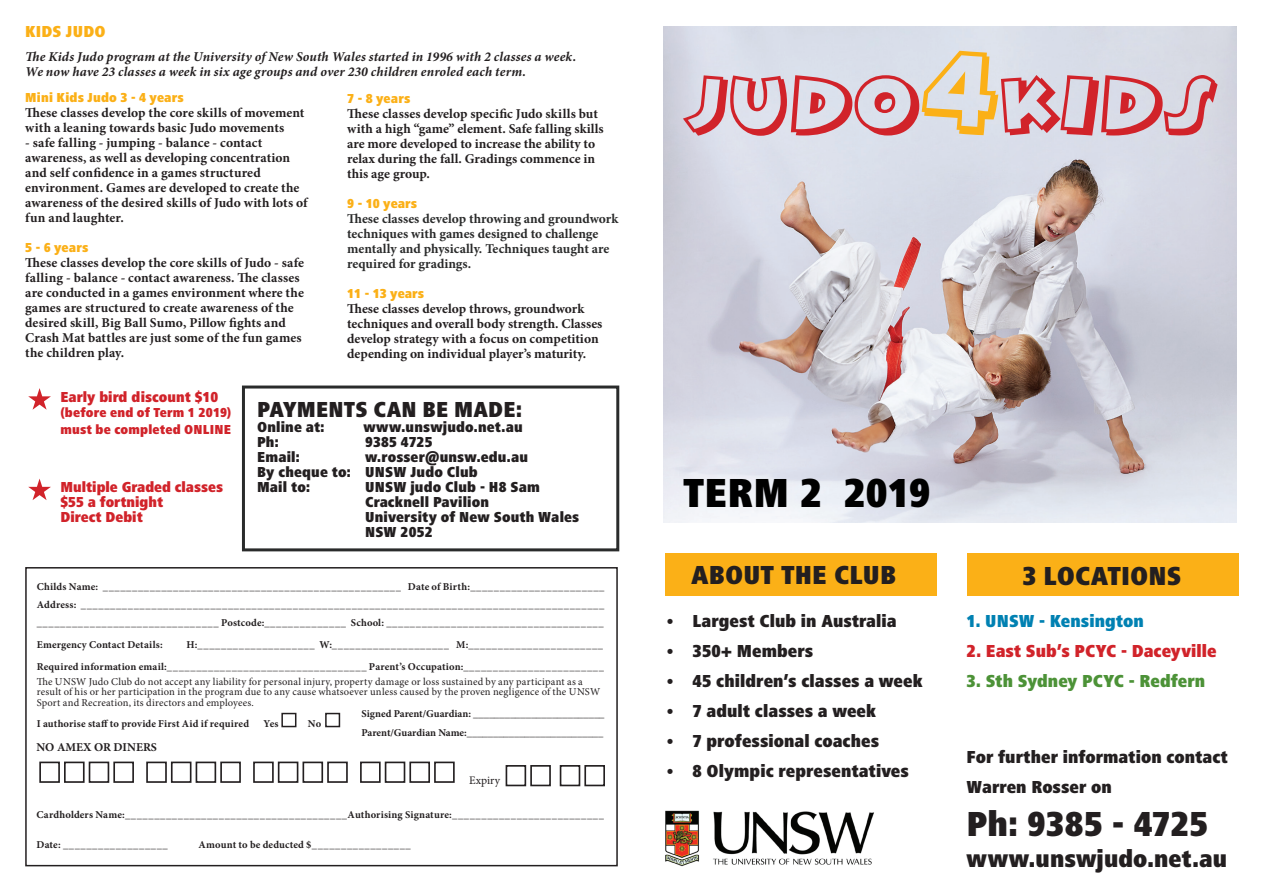
<style>
.page{position:relative;width:1263px;height:893px;background:#fff}
.page>*{position:absolute;margin:0;border:0;box-sizing:border-box;transform-origin:0 0}
.t1{font:75px "Mickey";letter-spacing:-.025em;color:#d1232a}
.t2{font:900 condensed 42px "Frutiger Next Pro";color:#000}
.t3{font:900 condensed 36px "Frutiger Next Pro";color:#231f20}
.t4{font:900 condensed 27px "Frutiger Next Pro";color:#231f20}
.t5{font:900 condensed 24.9px "Frutiger Next Pro";color:#231f20}
.t6{font:900 condensed 22.5px "Frutiger Next Pro";letter-spacing:.005em;color:#231f20}
.t7{font:900 condensed 18px/30px "Frutiger Next Pro";letter-spacing:.005em;color:#231f20}
.t8{font:900 condensed 18px "Frutiger Next Pro";letter-spacing:.005em;color:#d1232a}
.t9{font:900 condensed 18px "Frutiger Next Pro";color:#4c9237}
.t10{font:900 condensed 18px "Frutiger Next Pro";letter-spacing:.005em;color:#0081b2}
.t11{font:900 condensed 16.5px "Frutiger Next Pro";letter-spacing:.01em;color:#fbb017}
.t12{font:900 condensed 15px/15px "Frutiger Next Pro";letter-spacing:.01em;color:#231f20}
.t13{font:900 condensed 15px/15px "Frutiger Next Pro";color:#d1232a}
.t14{font:700 13.5px/15px "Minion Pro";letter-spacing:.005em;color:#231f20}
.t15{font:italic 700 13.5px/15px "Minion Pro";letter-spacing:.015em;color:#231f20}
.t16{font:700 13.5px/15px "Minion Pro";color:#2a2b2b}
.t17{font:900 condensed 13.5px "Frutiger Next Pro";letter-spacing:.01em;color:#fbb017}
.t18{font:900 condensed 13.5px/16.6px "Frutiger Next Pro";letter-spacing:.015em;color:#d1232a}
.t19{font:700 12px "Minion Pro";color:#231f20}
.t20{font:11.55px "Minion Pro";color:#231f20}
.t21{font:10.5px/18px "Minion Pro";letter-spacing:.015em;color:#231f20;text-align:justify}
.t22{font:700 10.5px/19.5px "Minion Pro";letter-spacing:.01em;color:#231f20}
.s1{font-weight:700}
.s2{font-size:105px;color:#fbb017}
</style>
<div class="page">
<div style="left:665px;top:554px;width:272px;height:42px;background:#fbb017"></div>
<div style="left:967px;top:554px;width:271px;height:42px;background:#fbb017"></div>
<div style="left:25px;top:567px;width:593px;height:299px;border:2px solid #231f20"></div>
<div style="left:242px;top:386px;width:377px;height:165px;border:3px solid #2a2b2b"></div>
<div style="left:39px;top:762px;width:21px;height:21px;border:2px solid #231f20"></div>
<div style="left:64px;top:762px;width:21px;height:21px;border:2px solid #231f20"></div>
<div style="left:89px;top:762px;width:20px;height:21px;border:2px solid #231f20"></div>
<div style="left:113px;top:762px;width:21px;height:21px;border:2px solid #231f20"></div>
<div style="left:146px;top:762px;width:21px;height:21px;border:2px solid #231f20"></div>
<div style="left:171px;top:762px;width:20px;height:21px;border:2px solid #231f20"></div>
<div style="left:196px;top:762px;width:20px;height:21px;border:2px solid #231f20"></div>
<div style="left:220px;top:762px;width:21px;height:21px;border:2px solid #231f20"></div>
<div style="left:253px;top:762px;width:21px;height:21px;border:2px solid #231f20"></div>
<div style="left:278px;top:762px;width:20px;height:21px;border:2px solid #231f20"></div>
<div style="left:302px;top:762px;width:21px;height:21px;border:2px solid #231f20"></div>
<div style="left:327px;top:762px;width:21px;height:21px;border:2px solid #231f20"></div>
<div style="left:360px;top:762px;width:21px;height:21px;border:2px solid #231f20"></div>
<div style="left:385px;top:762px;width:20px;height:21px;border:2px solid #231f20"></div>
<div style="left:409px;top:762px;width:21px;height:21px;border:2px solid #231f20"></div>
<div style="left:434px;top:762px;width:21px;height:21px;border:2px solid #231f20"></div>
<div style="left:506px;top:765px;width:20px;height:21px;border:2px solid #231f20"></div>
<div style="left:530px;top:765px;width:21px;height:21px;border:2px solid #231f20"></div>
<div style="left:560px;top:765px;width:20px;height:21px;border:2px solid #231f20"></div>
<div style="left:584px;top:765px;width:21px;height:21px;border:2px solid #231f20"></div>
<div style="left:281px;top:713px;width:15px;height:14px;border:2px solid #231f20"></div>
<div style="left:325px;top:713px;width:15px;height:14px;border:2px solid #231f20"></div>
<img style="left:664px;top:26px;width:572px;height:496px">
<img style="left:665px;top:810px;width:209px;height:56px">
<svg style="left:28px;top:388px;width:23px;height:22px"></svg>
<svg style="left:28px;top:479px;width:23px;height:21px"></svg>
<p class="t11" style="left:25px;top:22px;width:82px">KIDS JUDO</p>
<p class="t15" style="left:25px;top:49px;width:552px">The Kids Judo program at the University of New South Wales started in 1996 with 2 classes a week.<br>We now have 23 classes a week in six age groups and over 230 children enroled each term.</p>
<p class="t17" style="left:25px;top:90px;width:160px">Mini Kids Judo 3 - 4 years</p>
<p class="t14" style="left:25px;top:105px;width:281px">These classes develop the core skills of movement with a leaning towards basic Judo movements</p>
<p class="t14" style="left:25px;top:135px;width:284px">- safe falling - jumping - balance - contact awareness, as well as developing concentration and self confidence in a games structured environment. Games are developed to create the awareness of the desired skills of Judo with lots of fun and laughter.</p>
<p class="t17" style="left:25px;top:240px;width:65px">5 - 6 years</p>
<p class="t14" style="left:25px;top:255px;width:280px">These classes develop the core skills of Judo - safe falling - balance - contact awareness. The classes are conducted in a games environment where the games are structured to create awareness of the desired skill, Big Ball Sumo, Pillow fights and Crash Mat battles are just some of the fun games the children play.</p>
<p class="t17" style="left:347px;top:91px;width:65px">7 - 8 years</p>
<p class="t14" style="left:347px;top:106px;width:258px">These classes develop specific Judo skills but with a high “game” element. Safe falling skills are more developed to increase the ability to relax during the fall. Gradings commence in this age group.</p>
<p class="t17" style="left:347px;top:196px;width:71px">9 - 10 years</p>
<p class="t16" style="left:347px;top:211px;width:273px">These classes develop throwing and groundwork techniques with games designed to challenge mentally and physically. Techniques taught are required for gradings.</p>
<p class="t17" style="left:347px;top:286px;width:78px">11 - 13 years</p>
<p class="t14" style="left:347px;top:301px;width:257px">These classes develop throws, groundwork techniques and overall body strength. Classes develop strategy with a focus on competition depending on individual player’s maturity.</p>
<p class="t13" style="left:60px;top:390px;width:159px">Early bird discount $10</p>
<p class="t18" style="left:60px;top:404px;width:172px">(before end of Term 1 2019) must be completed ONLINE</p>
<p class="t13" style="left:60px;top:480px;width:164px">Multiple Graded classes $55 a fortnight<br>Direct Debit</p>
<h3 class="t6" style="left:257px;top:397px;width:266px">PAYMENTS CAN BE MADE:</h3>
<p class="t12" style="left:257px;top:420px;width:69px">Online at:</p>
<p class="t12" style="left:363px;top:420px;width:161px">www.unswjudo.net.au</p>
<p class="t12" style="left:257px;top:435px;width:23px">Ph:</p>
<p class="t12" style="left:365px;top:435px;width:69px">9385 4725</p>
<p class="t12" style="left:257px;top:450px;width:44px">Email:</p>
<p class="t12" style="left:257px;top:450px;width:273px;text-indent:108px">w.rosser@unsw.edu.au<br>By cheque to: UNSW Judo Club<br>Mail to:</p>
<p class="t12" style="left:365px;top:480px;width:216px">UNSW judo Club - H8 Sam<br>Cracknell Pavilion<br>University of New South Wales<br>NSW 2052</p>
<p class="t21" style="left:37px;top:577px;width:569px"><span class="s1">Childs Name: ___________________________________________________ Date of Birth:_______________________ Address: _____</span>____________________________________________________________________________________ _______________________________ <span class="s1">Postcode:</span>______________ <span class="s1">School:</span> _____________________________________</p>
<p class="t22" style="left:37px;top:635px;width:127px">Emergency Contact Details:</p>
<p class="t21" style="left:37px;top:633px;width:569px;line-height:22.2px;text-align:right"><span class="s1">H:</span>____________________ <span class="s1">W:</span>____________________ <span class="s1">M:</span>_______________________<br><span class="s1">Required information email:</span>__________________________________ <span class="s1">Parent’s Occupation:</span>________________________</p>
<p class="t21" style="left:37px;top:676px;width:565px;line-height:10.5px;text-align:left">The UNSW Judo Club do not accept any liability for personal injury, property damage or loss sustained by any participant as a result of his or her participation in the program due to any cause whatsoever unless caused by the proven negligence of the UNSW<br>Sport and Recreation, its directors and employees.</p>
<p class="t22" style="left:37px;top:713px;width:214px">I authorise staff to provide First Aid if required</p>
<p class="t22" style="left:263px;top:713px;width:17px">Yes</p>
<p class="t22" style="left:308px;top:713px;width:15px">No</p>
<p class="t22" style="left:362px;top:703px;width:245px">Signed Parent/Guardian: _________________________<br>Parent/Guardian Name:__________________________</p>
<p class="t19" style="left:37px;top:739px;width:122px">NO AMEX OR DINERS</p>
<p class="t20" style="left:469px;top:773px;width:33px">Expiry</p>
<p class="t22" style="left:37px;top:804px;width:569px">Cardholders Name:______________________________________Authorising Signature:__________________________</p>
<p class="t22" style="left:37px;top:834px;width:133px">Date: __________________</p>
<p class="t22" style="left:199px;top:834px;width:214px">Amount to be deducted $_________________</p>
<h1 class="t1" style="left:683px;top:74px;width:539px">JUDO<span class="s2">4</span>KIDS</h1>
<h2 class="t2" style="left:683px;top:469px;width:249px">TERM 2 2019</h2>
<h3 class="t4" style="left:691px;top:559px;width:206px">ABOUT THE CLUB</h3>
<h3 class="t4" style="left:1022px;top:560px;width:160px">3 LOCATIONS</h3>
<h3 class="t7" style="left:665px;top:606px;width:233px">• Largest Club in Australia</h3>
<h3 class="t7" style="left:665px;top:636px;width:149px">• 350+ Members</h3>
<h3 class="t7" style="left:665px;top:666px;width:259px">• 45 children’s classes a week</h3>
<h3 class="t7" style="left:665px;top:696px;width:212px">• 7 adult classes a week</h3>
<h3 class="t7" style="left:665px;top:726px;width:215px">• 7 professional coaches</h3>
<h3 class="t7" style="left:665px;top:756px;width:245px">• 8 Olympic representatives</h3>
<h3 class="t10" style="left:967px;top:611px;width:179px">1. UNSW - Kensington</h3>
<h3 class="t8" style="left:967px;top:641px;width:251px">2. East Sub’s PCYC - Daceyville</h3>
<h3 class="t9" style="left:967px;top:671px;width:240px">3. Sth Sydney PCYC - Redfern</h3>
<h3 class="t7" style="left:967px;top:742px;width:263px">For further information contact<br>Warren Rosser on</h3>
<h3 class="t3" style="left:967px;top:803px;width:243px">Ph: 9385 - 4725</h3>
<h3 class="t5" style="left:967px;top:844px;width:262px">www.unswjudo.net.au</h3>
</div>
